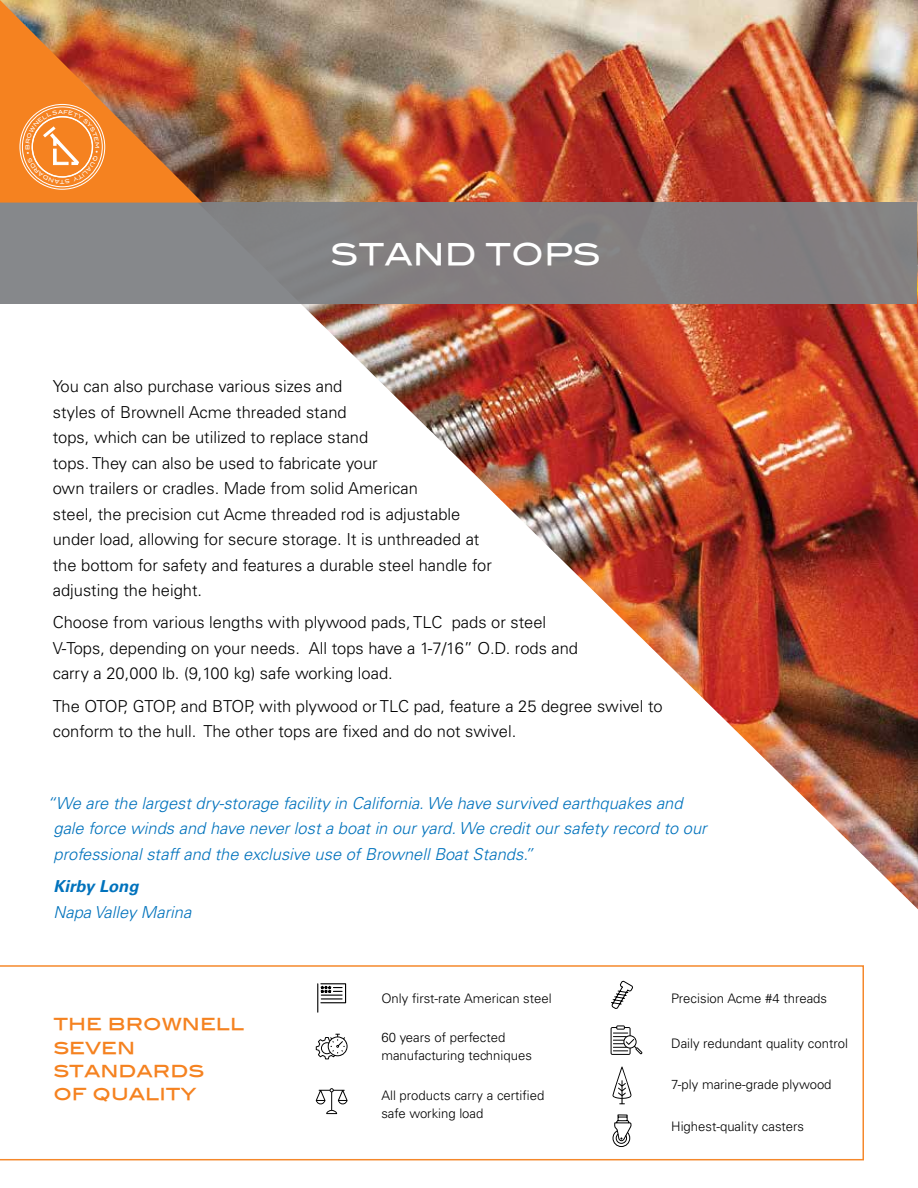
<style>
.page{position:relative;width:918px;height:1188px;background:#fff}
.page>*{position:absolute;margin:0;border:0;box-sizing:border-box;transform-origin:0 0}
.t1{font:30px "Blair Md ITCTT Medium";color:#fff}
.t2{font:19.5px/23.4px "Blair Md ITCTT Medium";color:#f58220}
.t3{font:300 16.5px/25.5px "Univers";color:#000}
.t4{font:italic 300 16.5px/25.5px "Univers";color:#0072bc}
.t5{font:italic 700 16.5px "Univers";color:#0072bc}
.t6{font:300 13.2px/18px "Univers";color:#000}
.t7{font:5.4px "Blair Md ITCTT Medium";color:#fff}
</style>
<div class="page">
<img style="left:202px;top:0;width:716px;height:909px">
<div style="left:0;top:203px;width:917px;height:101px;background:#808285"></div>
<svg style="left:0;top:965px;width:864px;height:195px"></svg>
<svg style="left:316px;top:1088px;width:32px;height:26px"></svg>
<svg style="left:611px;top:1025px;width:32px;height:30px"></svg>
<svg style="left:612px;top:1067px;width:20px;height:37px"></svg>
<svg style="left:610px;top:980px;width:24px;height:30px"></svg>
<svg style="left:612px;top:1114px;width:20px;height:33px"></svg>
<svg style="left:317px;top:983px;width:30px;height:29px"></svg>
<svg style="left:316px;top:1034px;width:32px;height:25px"></svg>
<img style="left:0;top:0;width:202px;height:203px">
<p class="t7" style="left:23px;top:150px;width:7px;rotate:-90deg">B</p>
<p class="t7" style="left:64px;top:186px;width:6px;rotate:-180deg">T</p>
<h1 class="t1" style="left:331px;top:229px;width:272px">STAND TOPS</h1>
<p class="t3" style="left:53px;top:374px;width:441px">You can also purchase various sizes and<br>styles of Brownell Acme threaded stand<br>tops, which can be utilized to replace stand<br>tops. They can also be used to fabricate your<br>own trailers or cradles. Made from solid American<br>steel, the precision cut Acme threaded rod is adjustable under load, allowing for secure storage. It is unthreaded at the bottom for safety and features a durable steel handle for adjusting the height.</p>
<p class="t3" style="left:53px;top:610px;width:527px">Choose from various lengths with plywood pads, TLC pads or steel<br>V-Tops, depending on your needs. All tops have a 1-7/16” O.D. rods and carry a 20,000 lb. (9,100 kg) safe working load.</p>
<p class="t3" style="left:53px;top:693px;width:611px">The OTOP, GTOP, and BTOP, with plywood or TLC pad, feature a 25 degree swivel to conform to the hull. The other tops are fixed and do not swivel.</p>
<p class="t4" style="left:54px;top:790px;width:655px;text-indent:-7px">“We are the largest dry-storage facility in California. We have survived earthquakes and gale force winds and have never lost a boat in our yard. We credit our safety record to our professional staff and the exclusive use of Brownell Boat Stands.”</p>
<p class="t5" style="left:54px;top:877px;width:86px">Kirby Long</p>
<p class="t4" style="left:54px;top:899px;width:139px">Napa Valley Marina</p>
<p class="t2" style="left:53px;top:1010px;width:192px">the brownell seven standards<br>of quality</p>
<p class="t6" style="left:381px;top:989px;width:172px">Only first-rate American steel</p>
<p class="t6" style="left:381px;top:1029px;width:152px">60 years of perfected manufacturing techniques</p>
<p class="t6" style="left:381px;top:1086px;width:165px">All products carry a certified safe working load</p>
<p class="t6" style="left:671px;top:989px;width:157px">Precision Acme #4 threads</p>
<p class="t6" style="left:671px;top:1034px;width:178px">Daily redundant quality control</p>
<p class="t6" style="left:671px;top:1076px;width:162px">7-ply marine-grade plywood</p>
<p class="t6" style="left:671px;top:1118px;width:134px">Highest-quality casters</p>
</div>
